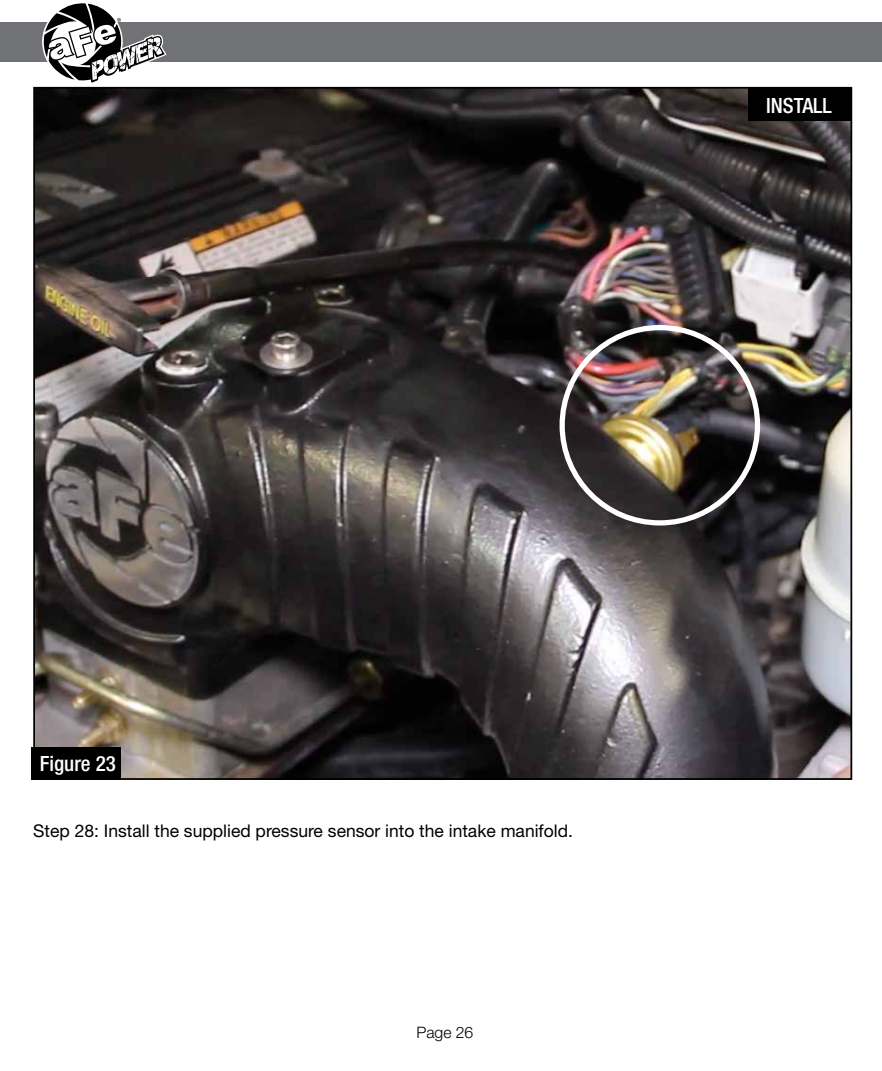
<style>
.page{position:relative;width:882px;height:1071px;background:#fff}
.page>*{position:absolute;margin:0;border:0;box-sizing:border-box;transform-origin:0 0}
.t1{font:500 condensed 21px "Helvetica Neue";color:#fff}
.t2{font:17.5px "Helvetica Neue";color:#000}
.t3{font:300 15.75px "Helvetica Neue";color:#000}
</style>
<div class="page">
<img style="left:36px;top:90px;width:813px;height:687px">
<div style="left:0;top:23px;width:882px;height:39px;background:#717275"></div>
<svg style="left:43px;top:3px;width:124px;height:80px"></svg>
<div style="left:32px;top:747px;width:89px;height:33px;background:#000"></div>
<div style="left:748px;top:88px;width:102px;height:33px;background:#000"></div>
<div style="left:560px;top:325px;width:200px;height:201px;border:5px solid #fff;border-radius:50%"></div>
<p class="t1" style="left:766px;top:93px;width:67px">INSTALL</p>
<p class="t1" style="left:40px;top:751px;width:77px">Figure 23</p>
<p class="t2" style="left:33px;top:820px;width:541px">Step 28: Install the supplied pressure sensor into the intake manifold.</p>
<p class="t3" style="left:416px;top:1023px;width:58px">Page 26</p>
</div>
